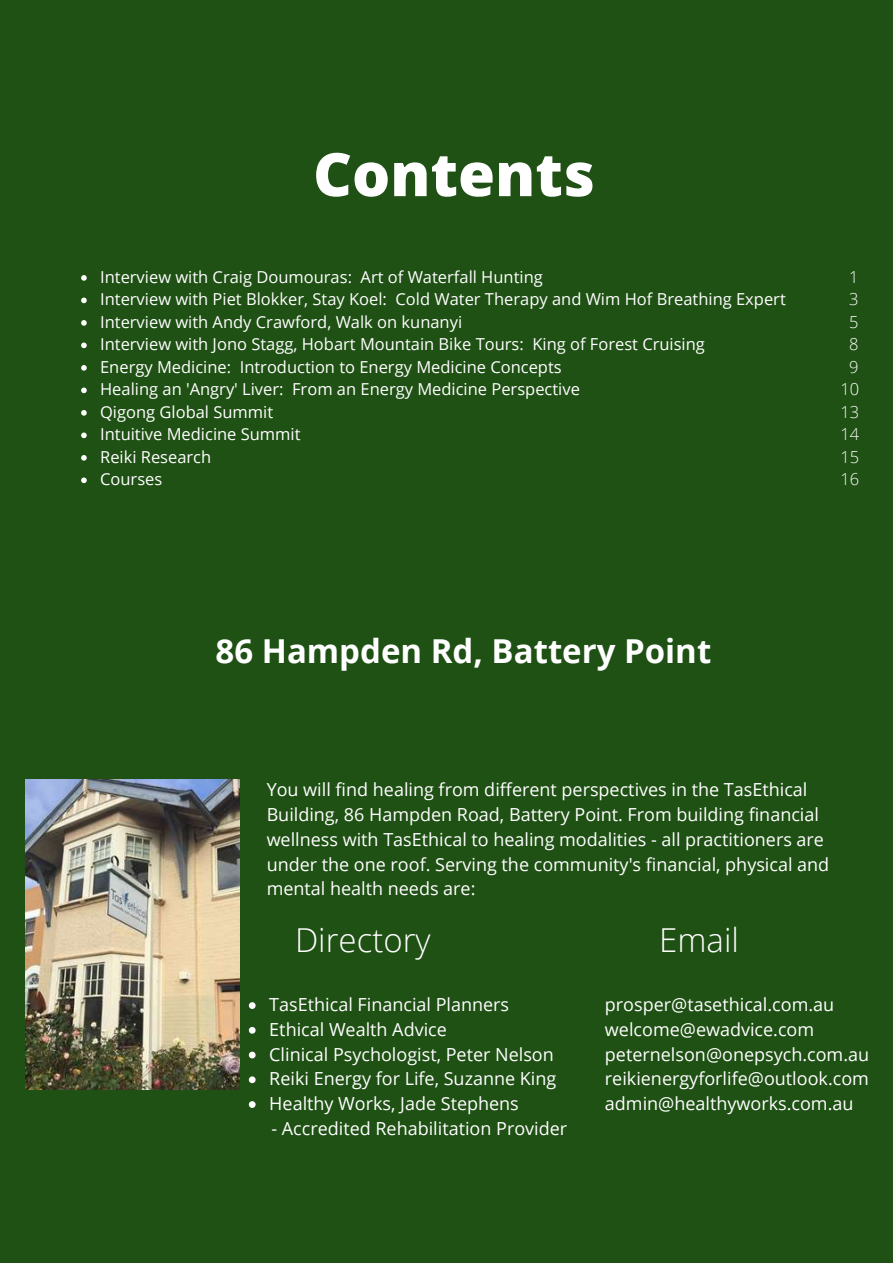
<style>
.page{position:relative;width:893px;height:1264px;background:#fff}
.page>*{position:absolute;margin:0;border:0;box-sizing:border-box;transform-origin:0 0}
.t1{font:800 60px "Open Sans";color:#fff}
.t2{font:700 33px "Open Sans";color:#fff}
.t3{font:300 33px "Open Sans";color:#fff}
.t4{font:18px/24.8px "Open Sans";color:#fff}
.t5{font:16.5px/22.5px "Open Sans";color:#fff}
.t6{font:300 16.5px/22.5px "Open Sans";color:#fff;text-align:center}
</style>
<div class="page">
<div style="left:0;top:0;width:892px;height:1262px;background:#1f5014"></div>
<img style="left:25px;top:779px;width:214px;height:310px">
<svg style="left:81px;top:275px;width:6px;height:6px"></svg>
<svg style="left:81px;top:297px;width:6px;height:6px"></svg>
<svg style="left:81px;top:320px;width:6px;height:6px"></svg>
<svg style="left:81px;top:342px;width:6px;height:6px"></svg>
<svg style="left:81px;top:365px;width:6px;height:6px"></svg>
<svg style="left:81px;top:387px;width:6px;height:6px"></svg>
<svg style="left:81px;top:410px;width:6px;height:5px"></svg>
<svg style="left:81px;top:432px;width:6px;height:6px"></svg>
<svg style="left:81px;top:455px;width:6px;height:5px"></svg>
<svg style="left:81px;top:477px;width:6px;height:6px"></svg>
<svg style="left:249px;top:1002px;width:6px;height:6px"></svg>
<svg style="left:249px;top:1027px;width:6px;height:6px"></svg>
<svg style="left:249px;top:1051px;width:6px;height:7px"></svg>
<svg style="left:249px;top:1076px;width:6px;height:7px"></svg>
<svg style="left:249px;top:1101px;width:6px;height:6px"></svg>
<h1 class="t1" style="left:313px;top:132px;width:283px">Contents</h1>
<p class="t5" style="left:100px;top:265px;width:687px">Interview with Craig Doumouras: Art of Waterfall Hunting<br>Interview with Piet Blokker, Stay Koel: Cold Water Therapy and Wim Hof Breathing Expert Interview with Andy Crawford, Walk on kunanyi<br>Interview with Jono Stagg, Hobart Mountain Bike Tours: King of Forest Cruising<br>Energy Medicine: Introduction to Energy Medicine Concepts<br>Healing an 'Angry' Liver: From an Energy Medicine Perspective<br>Qigong Global Summit<br>Intuitive Medicine Summit<br>Reiki Research<br>Courses</p>
<p class="t6" style="left:840px;top:265px;width:20px">1<br>3<br>5<br>8<br>9<br>10<br>13<br>14<br>15<br>16</p>
<h2 class="t2" style="left:215px;top:627px;width:497px">86 Hampden Rd, Battery Point</h2>
<p class="t4" style="left:267px;top:777px;width:564px">You will find healing from different perspectives in the TasEthical Building, 86 Hampden Road, Battery Point. From building financial wellness with TasEthical to healing modalities - all practitioners are under the one roof. Serving the community's financial, physical and mental health needs are:</p>
<h2 class="t3" style="left:295px;top:917px;width:137px">Directory</h2>
<h2 class="t3" style="left:659px;top:917px;width:81px">Email</h2>
<p class="t4" style="left:269px;top:991px;width:288px">TasEthical Financial Planners<br>Ethical Wealth Advice<br>Clinical Psychologist, Peter Nelson<br>Reiki Energy for Life, Suzanne King<br>Healthy Works, Jade Stephens</p>
<p class="t4" style="left:271px;top:1115px;width:297px">- Accredited Rehabilitation Provider</p>
<p class="t4" style="left:605px;top:991px;width:266px">prosper@tasethical.com.au welcome@ewadvice.com peternelson@onepsych.com.au reikienergyforlife@outlook.com admin@healthyworks.com.au</p>
</div>
